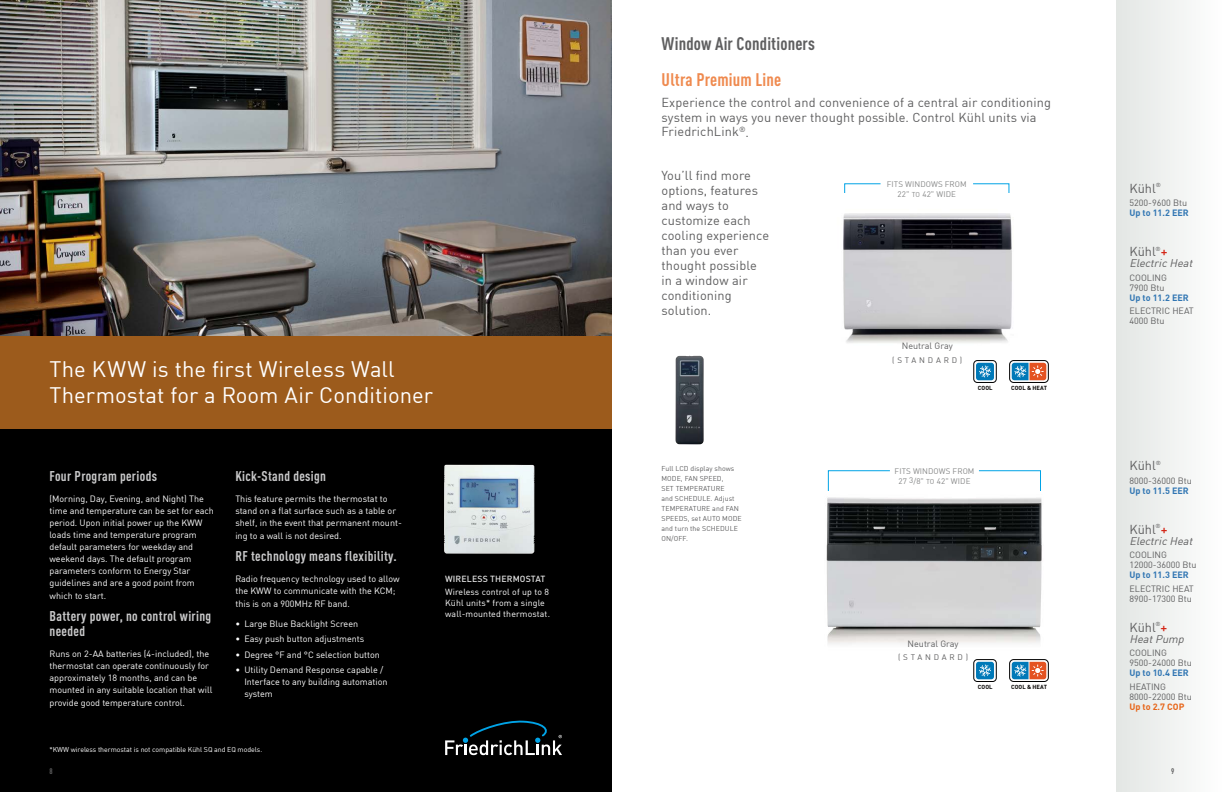
<style>
.page{position:relative;width:1224px;height:792px;background:#fff}
.page>*{position:absolute;margin:0;border:0;box-sizing:border-box;transform-origin:0 0}
.t1{font:22px/26px "DIN";letter-spacing:.005em;color:#fff}
.t2{font:700 condensed 18px "DINOT";letter-spacing:.01em;color:#5e5e5f}
.t3{font:700 condensed 18px "DINOT";letter-spacing:.01em;color:#ef8a4f}
.t4{font:700 condensed 14px/15px "DINOT";letter-spacing:.025em;color:#c9c9ca}
.t5{font:12.8px/15px "DIN";letter-spacing:.01em;color:#5e5e5f}
.t6{font:italic 11px "DIN";color:#5e5e5f}
.t7{font:9px/12px "DIN";color:#fff}
.t8{font:9px/10px "DIN";color:#5e5e5f}
.t9{font:700 9px "DIN";color:#3176b3}
.t10{font:700 9px "DIN";letter-spacing:.01em;color:#e76417}
.t11{font:8.8px/11px "DIN";letter-spacing:.015em;color:#fff}
.t12{font:500 8.8px "DIN";letter-spacing:.015em;color:#e4e4e4}
.t13{font:8px/10px "DIN";letter-spacing:.01em;color:#868787;text-align:center}
.t14{font:8px "DIN";letter-spacing:.35em;color:#5e5e5f}
.t15{font:700 condensed 8px "DINOT";color:#5e5e5f}
.t16{font:7px/10px "DIN";letter-spacing:.01em;color:#5e5e5f}
.t17{font:7px "DIN";letter-spacing:-.005em;color:#fff}
.t18{font:700 5.9px "DIN";color:#080605}
.t19{font:700 5.8px "DIN";color:#080605}
.s1{font-size:7px}
.s2{font-weight:500;color:#d42415}
</style>
<div class="page">
<div style="left:0;top:336px;width:612px;height:456px;background:#000"></div>
<div style="left:1116px;top:0;width:108px;height:792px;background:linear-gradient(to right,#e3e6e4,#fefffe)"></div>
<svg style="left:1012px;top:363px;width:34px;height:17px"></svg>
<div style="left:1009px;top:360px;width:40px;height:23px;border:1px solid #000;border-radius:4px"></div>
<div style="left:976px;top:363px;width:18px;height:17px;background:#0079b8;border-radius:3px"></div>
<svg style="left:979px;top:365px;width:12px;height:13px"></svg>
<div style="left:973px;top:360px;width:24px;height:23px;border:1px solid #000;border-radius:4px"></div>
<svg style="left:1012px;top:662px;width:34px;height:17px"></svg>
<div style="left:1009px;top:659px;width:40px;height:23px;border:1px solid #000;border-radius:4px"></div>
<div style="left:976px;top:662px;width:18px;height:17px;background:#0079b8;border-radius:3px"></div>
<svg style="left:979px;top:664px;width:12px;height:13px"></svg>
<div style="left:973px;top:659px;width:24px;height:23px;border:1px solid #000;border-radius:4px"></div>
<svg style="left:828px;top:470px;width:62px;height:21px"></svg>
<svg style="left:979px;top:470px;width:62px;height:21px"></svg>
<svg style="left:844px;top:184px;width:37px;height:9px"></svg>
<svg style="left:973px;top:184px;width:36px;height:9px"></svg>
<img style="left:675px;top:356px;width:29px;height:88px">
<img style="left:843px;top:213px;width:169px;height:130px">
<img style="left:826px;top:497px;width:216px;height:147px">
<div style="left:0;top:336px;width:612px;height:93px;background:#9c5b1c"></div>
<img style="left:0;top:0;width:612px;height:336px">
<img style="left:444px;top:465px;width:91px;height:89px">
<svg style="left:445px;top:721px;width:117px;height:34px"></svg>
<h2 class="t2" style="left:662px;top:32px;width:155px">Window Air Conditioners</h2>
<h1 class="t1" style="left:50px;top:356px;width:385px">The KWW is the first Wireless Wall<br>Thermostat for a Room Air Conditioner</h1>
<h3 class="t4" style="left:50px;top:469px;width:109px">Four Program periods</h3>
<p class="t7" style="left:50px;top:493px;width:166px">(Morning, Day, Evening, and Night) The time and temperature can be set for each period. Upon initial power up the KWW loads time and temperature program default parameters for weekday and weekend days. The default program parameters conform to Energy Star guidelines and are a good point from</p>
<p class="t7" style="left:50px;top:590px;width:58px">which to start.</p>
<h3 class="t4" style="left:50px;top:609px;width:163px">Battery power, no control wiring needed</h3>
<p class="t7" style="left:50px;top:648px;width:164px">Runs on 2-AA batteries (4-included), the thermostat can operate continuously for approximately 18 months, and can be mounted in any suitable location that will</p>
<p class="t7" style="left:50px;top:697px;width:137px">provide good temperature control.</p>
<h3 class="t4" style="left:235px;top:469px;width:92px">Kick-Stand design</h3>
<p class="t7" style="left:235px;top:493px;width:168px">This feature permits the thermostat to stand on a flat surface such as a table or shelf, in the event that permanent mount-</p>
<p class="t7" style="left:235px;top:530px;width:108px">ing to a wall is not desired.</p>
<h3 class="t4" style="left:235px;top:549px;width:163px">RF technology means flexibility.</h3>
<p class="t7" style="left:235px;top:573px;width:166px">Radio frequency technology used to allow the KWW to communicate with the KCM;</p>
<p class="t7" style="left:235px;top:598px;width:116px">this is on a 900MHz RF band.</p>
<p class="t7" style="left:235px;top:617px;width:124px">• Large Blue Backlight Screen</p>
<p class="t7" style="left:235px;top:633px;width:131px">• Easy push button adjustments</p>
<p class="t7" style="left:235px;top:648px;width:146px">• Degree °F and °C selection button</p>
<p class="t7" style="left:244px;top:664px;width:145px;text-indent:-9px">• Utility Demand Response capable /<br>Interface to any building automation system</p>
<p class="t17" style="left:50px;top:745px;width:214px">*KWW wireless thermostat is not compatible Kühl SQ and EQ models.</p>
<p class="t12" style="left:445px;top:574px;width:102px">WIRELESS THERMOSTAT</p>
<p class="t11" style="left:445px;top:587px;width:106px">Wireless control of up to 8<br>Kühl units* from a single wall-mounted thermostat.</p>
<h2 class="t3" style="left:662px;top:68px;width:121px">Ultra Premium Line</h2>
<h3 class="t5" style="left:662px;top:94px;width:391px">Experience the control and convenience of a central air conditioning system in ways you never thought possible. Control Kühl units via<br>FriedrichLink<sup>®</sup>.</h3>
<h3 class="t5" style="left:662px;top:168px;width:109px">You’ll find more options, features and ways to customize each cooling experience than you ever thought possible in a window air conditioning solution.</h3>
<p class="t16" style="left:662px;top:464px;width:82px">Full LCD display shows<br>MODE, FAN SPEED,<br>SET TEMPERATURE<br>and SCHEDULE. Adjust<br>TEMPERATURE and FAN<br>SPEEDS, set AUTO MODE and turn the SCHEDULE<br>ON/OFF.</p>
<p class="t13" style="left:887px;top:179px;width:81px">FITS WINDOWS FROM<br>22" <span class="s1">TO</span> 42" WIDE</p>
<p class="t8" style="left:902px;top:341px;width:53px">Neutral Gray</p>
<p class="t14" style="left:892px;top:355px;width:72px">(STANDARD)</p>
<p class="t18" style="left:978px;top:384px;width:16px">COOL</p>
<p class="t19" style="left:1011px;top:384px;width:38px">COOL &amp; HEAT</p>
<p class="t13" style="left:895px;top:466px;width:81px">FITS WINDOWS FROM<br>27 3/8" <span class="s1">TO</span> 42" WIDE</p>
<p class="t8" style="left:908px;top:638px;width:53px">Neutral Gray</p>
<p class="t14" style="left:898px;top:653px;width:72px">(STANDARD)</p>
<p class="t18" style="left:978px;top:683px;width:16px">COOL</p>
<p class="t19" style="left:1011px;top:684px;width:38px">COOL &amp; HEAT</p>
<h3 class="t5" style="left:1130px;top:180px;width:33px">Kühl<sup>®</sup></h3>
<p class="t8" style="left:1130px;top:198px;width:59px">5200-9600 Btu</p>
<p class="t9" style="left:1130px;top:207px;width:61px">Up to 11.2 EER</p>
<h3 class="t5" style="left:1130px;top:244px;width:40px">Kühl<sup>®</sup><span class="s2">+</span></h3>
<p class="t6" style="left:1130px;top:256px;width:67px">Electric Heat</p>
<p class="t8" style="left:1130px;top:272px;width:39px">COOLING<br>7900 Btu</p>
<p class="t9" style="left:1130px;top:292px;width:61px">Up to 11.2 EER</p>
<p class="t8" style="left:1130px;top:306px;width:66px">ELECTRIC HEAT<br>4000 Btu</p>
<h3 class="t5" style="left:1130px;top:458px;width:33px">Kühl<sup>®</sup></h3>
<p class="t8" style="left:1130px;top:475px;width:64px">8000-36000 Btu</p>
<p class="t9" style="left:1130px;top:484px;width:61px">Up to 11.5 EER</p>
<h3 class="t5" style="left:1130px;top:521px;width:40px">Kühl<sup>®</sup><span class="s2">+</span></h3>
<p class="t6" style="left:1130px;top:534px;width:67px">Electric Heat</p>
<p class="t8" style="left:1130px;top:550px;width:69px">COOLING<br>12000-36000 Btu</p>
<p class="t9" style="left:1130px;top:569px;width:61px">Up to 11.3 EER</p>
<p class="t8" style="left:1130px;top:583px;width:66px">ELECTRIC HEAT<br>8900-17300 Btu</p>
<h3 class="t5" style="left:1130px;top:619px;width:39px">Kühl<sup>®</sup><span class="s2">+</span></h3>
<p class="t6" style="left:1130px;top:632px;width:59px">HeatPump</p>
<p class="t8" style="left:1130px;top:648px;width:64px">COOLING<br>9500-24000 Btu</p>
<p class="t9" style="left:1130px;top:667px;width:61px">Up to 10.4 EER</p>
<p class="t8" style="left:1130px;top:681px;width:64px">HEATING<br>8000-22000 Btu</p>
<p class="t10" style="left:1130px;top:701px;width:56px">Up to 2.7 COP</p>
<p class="t15" style="left:50px;top:766px;width:5px">8</p>
<p class="t15" style="left:1171px;top:766px;width:5px">9</p>
</div>
